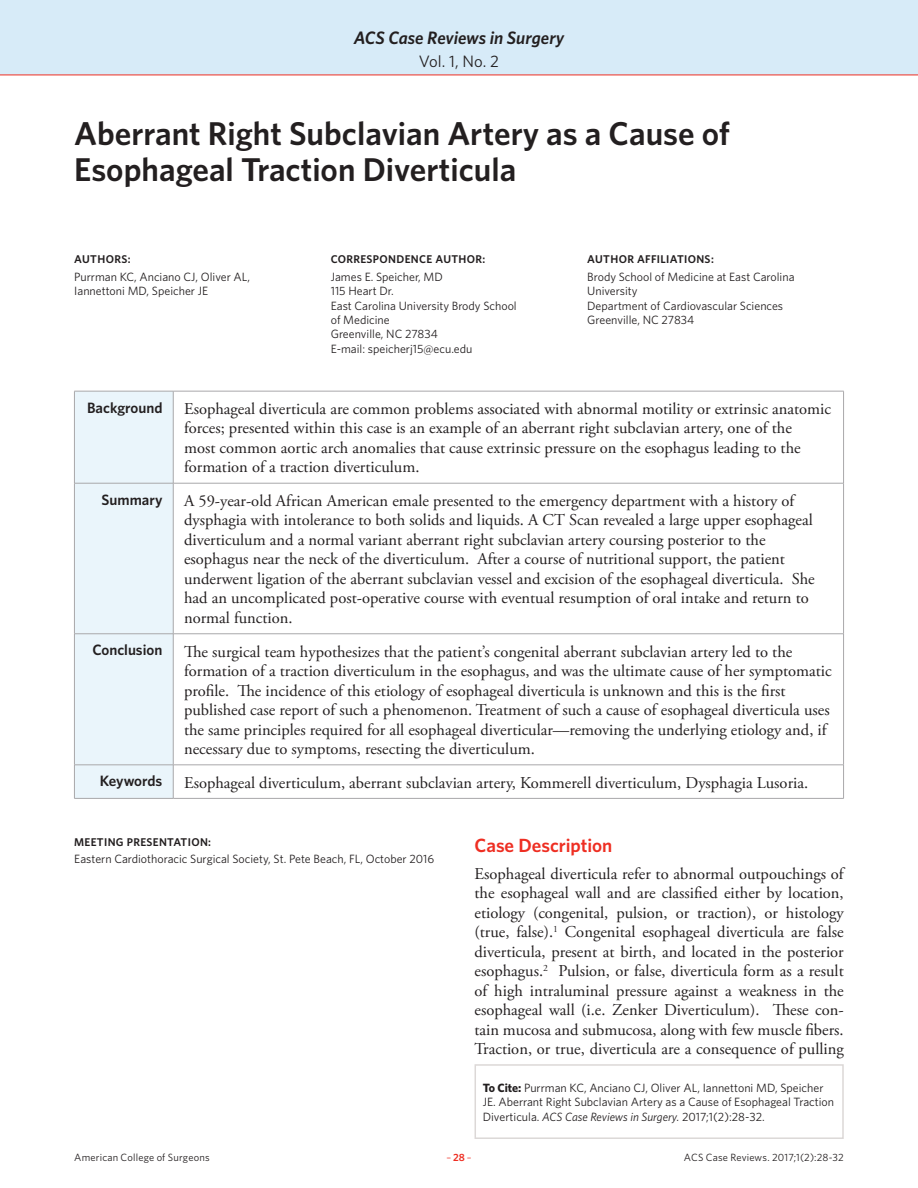
<style>
.page{position:relative;width:918px;height:1188px;background:#fff}
.page>*{position:absolute;margin:0;border:0;box-sizing:border-box;transform-origin:0 0}
.Article_Title{font:600 33px/36px "Whitney";color:#231f20}
.Article_Subhead{font:600 19.2px "Whitney";color:#ee2e22}
.t1{font:italic 600 18px "Whitney";letter-spacing:-.005em;color:#231f20}
.Chart_Body{font:16.5px/19.5px "Adobe Garamond Pro";color:#231f20}
.Article_Body_no_inde{font:16.5px/19.5px "Adobe Garamond Pro";color:#231f20;text-align:justify}
.t2{font:16.5px "Whitney";color:#231f20}
.Chart_Head{font:600 15px "Whitney";color:#231f20}
.Authors_Body{font:12px/14.4px "Whitney";color:#231f20}
.Authors_Head{font:600 11.25px "Whitney";letter-spacing:.03em;color:#231f20}
.t3{font:10.5px "Whitney";letter-spacing:.015em;color:#231f20}
.t4{font:10.5px "Whitney";color:#ee2e22}
.s1{font-weight:700}
.s2{font-style:italic}
.s3{font-weight:600}
</style>
<div class="page">
<div style="left:0;top:0;width:918px;height:75px;background:#d7ebf8"></div>
<hr style="left:0;top:75px;width:918px;height:1px;background:#ee2e22">
<div style="left:75px;top:392px;width:98px;height:406px;background:#eaf5fb"></div>
<hr style="left:74px;top:391px;width:99px;height:1px;background:#a9a8aa">
<hr style="left:74px;top:391px;width:1px;height:92px;background:#a9a8aa">
<hr style="left:173px;top:391px;width:671px;height:1px;background:#a9a8aa">
<hr style="left:173px;top:391px;width:1px;height:92px;background:#a9a8aa">
<hr style="left:843px;top:391px;width:1px;height:92px;background:#a9a8aa">
<hr style="left:74px;top:483px;width:99px;height:1px;background:#a9a8aa">
<hr style="left:74px;top:483px;width:1px;height:151px;background:#a9a8aa">
<hr style="left:173px;top:483px;width:671px;height:1px;background:#a9a8aa">
<hr style="left:173px;top:483px;width:1px;height:151px;background:#a9a8aa">
<hr style="left:843px;top:483px;width:1px;height:151px;background:#a9a8aa">
<hr style="left:74px;top:634px;width:99px;height:1px;background:#a9a8aa">
<hr style="left:74px;top:634px;width:1px;height:131px;background:#a9a8aa">
<hr style="left:173px;top:634px;width:671px;height:1px;background:#a9a8aa">
<hr style="left:173px;top:634px;width:1px;height:131px;background:#a9a8aa">
<hr style="left:843px;top:634px;width:1px;height:131px;background:#a9a8aa">
<hr style="left:74px;top:765px;width:99px;height:1px;background:#a9a8aa">
<hr style="left:74px;top:765px;width:1px;height:33px;background:#a9a8aa">
<hr style="left:173px;top:765px;width:671px;height:1px;background:#a9a8aa">
<hr style="left:173px;top:765px;width:1px;height:33px;background:#a9a8aa">
<hr style="left:843px;top:765px;width:1px;height:33px;background:#a9a8aa">
<hr style="left:74px;top:798px;width:99px;height:1px;background:#a9a8aa">
<hr style="left:173px;top:798px;width:671px;height:1px;background:#a9a8aa">
<div style="left:475px;top:1064px;width:369px;height:75px;border:2px solid #dcd8d7"></div>
<p class="t1" style="left:354px;top:27px;width:212px">ACS Case Reviews in Surgery</p>
<p class="t2" style="left:419px;top:50px;width:82px">Vol. 1, No. 2</p>
<p class="Article_Title" style="left:74px;top:115px;width:657px">Aberrant Right Subclavian Artery as a Cause of<br>Esophageal Traction Diverticula</p>
<p class="Authors_Head" style="left:74px;top:252px;width:58px">AUTHORS:</p>
<p class="Authors_Head" style="left:331px;top:252px;width:156px">CORRESPONDENCE AUTHOR:</p>
<p class="Authors_Head" style="left:587px;top:252px;width:128px">AUTHOR AFFILIATIONS:</p>
<p class="Authors_Body" style="left:74px;top:269px;width:177px">Purrman KC, Anciano CJ, Oliver AL,<br>Iannettoni MD, Speicher JE</p>
<p class="Authors_Body" style="left:331px;top:269px;width:114px">James E. Speicher, MD</p>
<p class="Authors_Body" style="left:587px;top:269px;width:209px">Brody School of Medicine at East Carolina<br>University</p>
<p class="Authors_Body" style="left:587px;top:298px;width:197px">Department of Cardiovascular Sciences</p>
<p class="Authors_Body" style="left:587px;top:312px;width:109px">Greenville, NC 27834</p>
<p class="Authors_Body" style="left:331px;top:283px;width:65px">115 Heart Dr.</p>
<p class="Authors_Body" style="left:331px;top:298px;width:188px">East Carolina University Brody School of Medicine</p>
<p class="Authors_Body" style="left:331px;top:327px;width:109px">Greenville, NC 27834</p>
<p class="Authors_Body" style="left:331px;top:341px;width:143px">E-mail: speicherj15@ecu.edu</p>
<p class="Chart_Head" style="left:87px;top:398px;width:77px">Background</p>
<p class="Chart_Body" style="left:184px;top:400px;width:649px">Esophageal diverticula are common problems associated with abnormal motility or extrinsic anatomic forces; presented within this case is an example of an aberrant right subclavian artery, one of the<br>most common aortic arch anomalies that cause extrinsic pressure on the esophagus leading to the formation of a traction diverticulum.</p>
<p class="Chart_Head" style="left:102px;top:491px;width:62px">Summary</p>
<p class="Chart_Body" style="left:184px;top:492px;width:632px">A 59-year-old African American emale presented to the emergency department with a history of dysphagia with intolerance to both solids and liquids. A CT Scan revealed a large upper esophageal diverticulum and a normal variant aberrant right subclavian artery coursing posterior to the esophagus near the neck of the diverticulum. After a course of nutritional support, the patient underwent ligation of the aberrant subclavian vessel and excision of the esophageal diverticula. She had an uncomplicated post-operative course with eventual resumption of oral intake and return to normal function.</p>
<p class="Chart_Head" style="left:92px;top:641px;width:72px">Conclusion</p>
<p class="Chart_Body" style="left:184px;top:642px;width:649px">The surgical team hypothesizes that the patient’s congenital aberrant subclavian artery led to the formation of a traction diverticulum in the esophagus, and was the ultimate cause of her symptomatic profile. The incidence of this etiology of esophageal diverticula is unknown and this is the first published case report of such a phenomenon. Treatment of such a cause of esophageal diverticula uses the same principles required for all esophageal diverticular—removing the underlying etiology and, if necessary due to symptoms, resecting the diverticulum.</p>
<p class="Chart_Head" style="left:100px;top:772px;width:64px">Keywords</p>
<p class="Chart_Body" style="left:184px;top:773px;width:626px">Esophageal diverticulum, aberrant subclavian artery, Kommerell diverticulum, Dysphagia Lusoria.</p>
<p class="Authors_Head" style="left:74px;top:835px;width:138px">MEETING PRESENTATION:</p>
<p class="Authors_Body" style="left:74px;top:852px;width:362px">Eastern Cardiothoracic Surgical Society, St. Pete Beach, FL, October 2016</p>
<p class="Article_Subhead" style="left:475px;top:834px;width:139px">Case Description</p>
<p class="Article_Body_no_inde" style="left:475px;top:865px;width:371px">Esophageal diverticula refer to abnormal outpouchings of the esophageal wall and are classified either by location, etiology (congenital, pulsion, or traction), or histology (true, false).<sup>1</sup> Congenital esophageal diverticula are false diverticula, present at birth, and located in the posterior esophagus.<sup>2</sup> Pulsion, or false, diverticula form as a result of high intraluminal pressure against a weakness in the esophageal wall (i.e. Zenker Diverticulum). These con&shy;tain mucosa and submucosa, along with few muscle fibers.<br>Traction, or true, diverticula are a consequence of pulling</p>
<p class="Authors_Body" style="left:483px;top:1080px;width:353px"><span class="s1">To Cite:</span> Purrman KC, Anciano CJ, Oliver AL, Iannettoni MD, Speicher<br>JE. Aberrant Right Subclavian Artery as a Cause of Esophageal Traction<br>Diverticula. <span class="s2">ACS Case Reviews in Surgery.</span> 2017;1(2):28-32.</p>
<p class="t3" style="left:74px;top:1150px;width:137px">American College of Surgeons</p>
<p class="t4" style="left:446px;top:1150px;width:27px">–<span class="s3">28</span>–</p>
<p class="t3" style="left:684px;top:1150px;width:161px">ACS Case Reviews. 2017;1(2):28-32</p>
</div>
